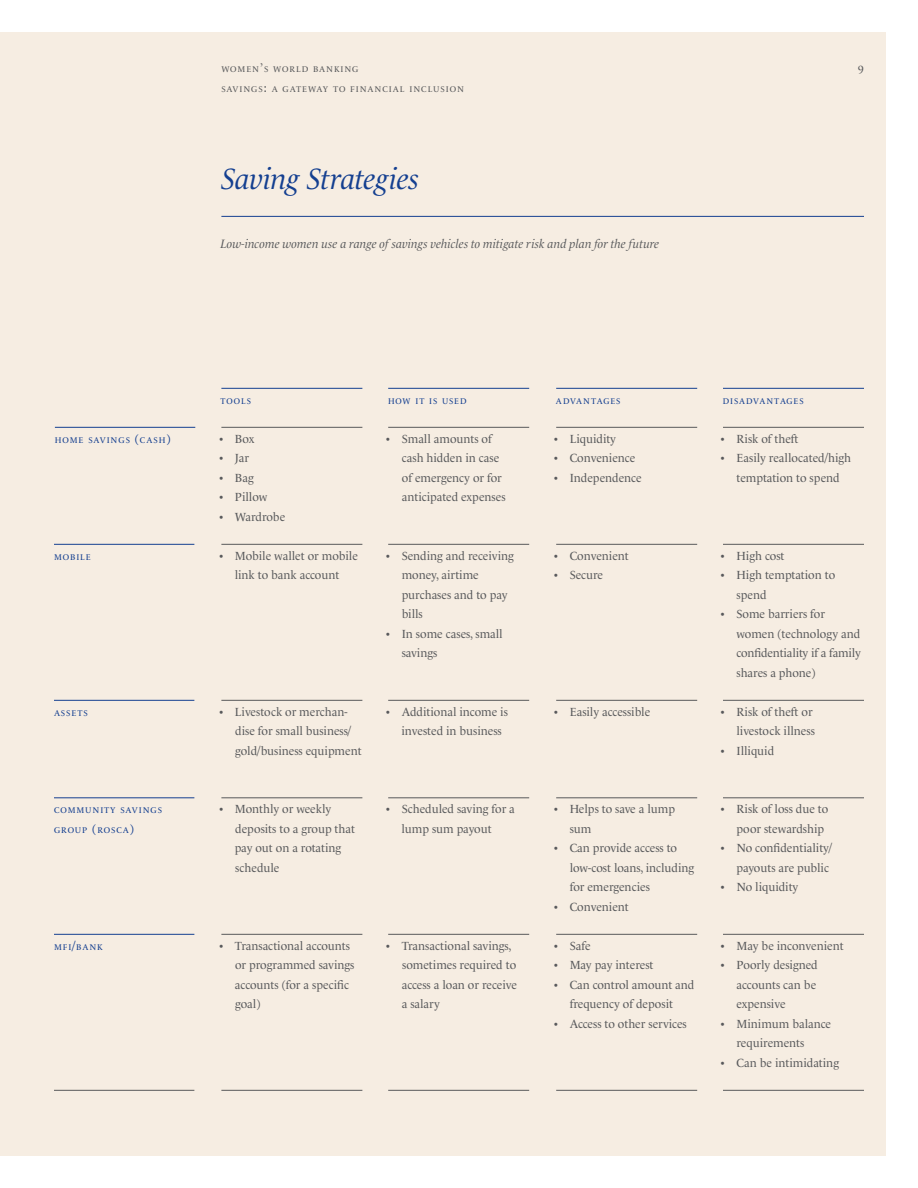
<style>
.page{position:relative;width:918px;height:1188px;background:#fff}
.page>*{position:absolute;margin:0;border:0;box-sizing:border-box;transform-origin:0 0}
.t1{font:italic 30px "Le Monde Livre Std";letter-spacing:-.01em;color:#143f90}
.t2{font:italic 12.3px "Le Monde Livre Std";color:#58595b}
.t3{font:12px/19.5px "Le Monde Livre Std";color:#58595b}
.t4{font:12px "Le Monde Livre Std";color:#58595b}
.t5{font:8.4px "Le Monde Livre Std";letter-spacing:.105em;color:#143f90}
.t6{font:8.4px "Le Monde Livre Std";letter-spacing:.105em;color:#58595b}
.s1{font-size:12px}
</style>
<div class="page">
<div style="left:0;top:32px;width:886px;height:1124px;background:#f6ede2"></div>
<hr style="left:221px;top:216px;width:643px;height:1px;background:#143f90">
<hr style="left:388px;top:388px;width:141px;height:1px;background:#143f90">
<hr style="left:388px;top:427px;width:141px;height:1px;background:#58595b">
<hr style="left:388px;top:544px;width:141px;height:1px;background:#58595b">
<hr style="left:388px;top:700px;width:141px;height:1px;background:#58595b">
<hr style="left:388px;top:798px;width:141px;height:1px;background:#58595b">
<hr style="left:388px;top:934px;width:141px;height:1px;background:#58595b">
<hr style="left:388px;top:1090px;width:141px;height:1px;background:#58595b">
<hr style="left:221px;top:388px;width:141px;height:1px;background:#143f90">
<hr style="left:221px;top:427px;width:141px;height:1px;background:#58595b">
<hr style="left:221px;top:544px;width:141px;height:1px;background:#58595b">
<hr style="left:221px;top:700px;width:141px;height:1px;background:#58595b">
<hr style="left:221px;top:798px;width:141px;height:1px;background:#58595b">
<hr style="left:221px;top:934px;width:141px;height:1px;background:#58595b">
<hr style="left:221px;top:1090px;width:141px;height:1px;background:#58595b">
<hr style="left:556px;top:388px;width:141px;height:1px;background:#143f90">
<hr style="left:556px;top:427px;width:141px;height:1px;background:#58595b">
<hr style="left:556px;top:544px;width:141px;height:1px;background:#58595b">
<hr style="left:556px;top:700px;width:141px;height:1px;background:#58595b">
<hr style="left:556px;top:798px;width:141px;height:1px;background:#58595b">
<hr style="left:556px;top:934px;width:141px;height:1px;background:#58595b">
<hr style="left:556px;top:1090px;width:141px;height:1px;background:#58595b">
<hr style="left:723px;top:388px;width:141px;height:1px;background:#143f90">
<hr style="left:723px;top:427px;width:141px;height:1px;background:#58595b">
<hr style="left:723px;top:544px;width:141px;height:1px;background:#58595b">
<hr style="left:723px;top:700px;width:141px;height:1px;background:#58595b">
<hr style="left:723px;top:798px;width:141px;height:1px;background:#58595b">
<hr style="left:723px;top:934px;width:141px;height:1px;background:#58595b">
<hr style="left:723px;top:1090px;width:141px;height:1px;background:#58595b">
<hr style="left:54px;top:544px;width:140px;height:1px;background:#143f90">
<hr style="left:54px;top:700px;width:140px;height:1px;background:#143f90">
<hr style="left:54px;top:798px;width:140px;height:1px;background:#143f90">
<hr style="left:54px;top:934px;width:140px;height:1px;background:#143f90">
<hr style="left:54px;top:1090px;width:140px;height:1px;background:#58595b">
<hr style="left:55px;top:427px;width:140px;height:1px;background:#143f90">
<p class="t6" style="left:221px;top:64px;width:139px">WOMEN<span class="s1">’</span>S WORLD BANKING</p>
<p class="t4" style="left:858px;top:61px;width:8px">9</p>
<p class="t6" style="left:221px;top:84px;width:244px">SAVINGS<span class="s1">:</span> A GATEWAY TO FINANCIAL INCLUSION</p>
<h1 class="t1" style="left:221px;top:161px;width:199px">Saving Strategies</h1>
<p class="t2" style="left:220px;top:236px;width:440px">Low-income women use a range of savings vehicles to mitigate risk and plan for the future</p>
<p class="t5" style="left:55px;top:435px;width:117px">HOME SAVINGS <span class="s1">(</span>CASH<span class="s1">)</span></p>
<p class="t5" style="left:54px;top:552px;width:38px">MOBILE</p>
<p class="t5" style="left:54px;top:708px;width:35px">ASSETS</p>
<p class="t5" style="left:221px;top:396px;width:32px">TOOLS</p>
<p class="t3" style="left:220px;top:429px;width:36px">• Box</p>
<p class="t3" style="left:220px;top:448px;width:31px">• Jar</p>
<p class="t3" style="left:220px;top:468px;width:36px">• Bag</p>
<p class="t3" style="left:220px;top:487px;width:49px">• Pillow</p>
<p class="t3" style="left:220px;top:507px;width:67px">• Wardrobe</p>
<p class="t3" style="left:220px;top:546px;width:140px;text-align:center">• Mobile wallet or mobile link to bank account</p>
<p class="t3" style="left:235px;top:702px;width:128px;text-indent:-15px">• Livestock or merchan&shy;dise for small business/ gold/business equipment</p>
<p class="t5" style="left:388px;top:396px;width:80px">HOW IT IS USED</p>
<p class="t3" style="left:402px;top:429px;width:105px;text-indent:-15px">• Small amounts of cash hidden in case of emergency or for anticipated expenses</p>
<p class="t3" style="left:402px;top:546px;width:114px;text-indent:-15px">• Sending and receiving money, airtime purchases and to pay bills</p>
<p class="t3" style="left:402px;top:624px;width:103px;text-indent:-15px">• In some cases, small savings</p>
<p class="t3" style="left:402px;top:702px;width:108px;text-indent:-15px">• Additional income is invested in business</p>
<p class="t5" style="left:556px;top:396px;width:66px">ADVANTAGES</p>
<p class="t3" style="left:554px;top:429px;width:63px">• Liquidity</p>
<p class="t3" style="left:554px;top:448px;width:82px">• Convenience</p>
<p class="t3" style="left:554px;top:468px;width:89px">• Independence</p>
<p class="t3" style="left:554px;top:546px;width:76px">• Convenient</p>
<p class="t3" style="left:554px;top:565px;width:50px">• Secure</p>
<p class="t3" style="left:554px;top:702px;width:97px">• Easily accessible</p>
<p class="t5" style="left:723px;top:396px;width:82px">DISADVANTAGES</p>
<p class="t3" style="left:721px;top:429px;width:79px">• Risk of theft</p>
<p class="t3" style="left:721px;top:448px;width:131px;text-align:center">• Easily reallocated/high temptation to spend</p>
<p class="t3" style="left:721px;top:546px;width:65px">• High cost</p>
<p class="t3" style="left:737px;top:565px;width:100px;text-indent:-15px">• High temptation to spend</p>
<p class="t3" style="left:737px;top:604px;width:126px;text-indent:-15px">• Some barriers for women (technology and confidentiality if a family shares a phone)</p>
<p class="t3" style="left:721px;top:702px;width:95px;text-align:right">• Risk of theft or livestock illness</p>
<p class="t3" style="left:721px;top:741px;width:54px">• Illiquid</p>
<p class="t5" style="left:54px;top:805px;width:110px">COMMUNITY SAVINGS</p>
<p class="t5" style="left:54px;top:825px;width:82px">GROUP <span class="s1">(</span>ROSCA<span class="s1">)</span></p>
<p class="t5" style="left:54px;top:942px;width:50px">MFI<span class="s1">/</span>BANK</p>
<p class="t3" style="left:235px;top:799px;width:122px;text-indent:-15px">• Monthly or weekly deposits to a group that pay out on a rotating schedule</p>
<p class="t3" style="left:235px;top:936px;width:121px;text-indent:-15px">• Transactional accounts or programmed savings accounts (for a specific goal)</p>
<p class="t3" style="left:402px;top:799px;width:115px;text-indent:-15px">• Scheduled saving for a lump sum payout</p>
<p class="t3" style="left:402px;top:936px;width:117px;text-indent:-15px">• Transactional savings, sometimes required to access a loan or receive a salary</p>
<p class="t3" style="left:570px;top:799px;width:107px;text-indent:-15px">• Helps to save a lump sum</p>
<p class="t3" style="left:570px;top:838px;width:126px;text-indent:-15px">• Can provide access to low-cost loans, including for emergencies</p>
<p class="t3" style="left:554px;top:897px;width:76px">• Convenient</p>
<p class="t3" style="left:554px;top:936px;width:38px">• Safe</p>
<p class="t3" style="left:554px;top:955px;width:101px">• May pay interest</p>
<p class="t3" style="left:554px;top:975px;width:141px;text-align:center">• Can control amount and frequency of deposit</p>
<p class="t3" style="left:554px;top:1014px;width:134px">• Access to other services</p>
<p class="t3" style="left:737px;top:799px;width:93px;text-indent:-15px">• Risk of loss due to poor stewardship</p>
<p class="t3" style="left:721px;top:838px;width:112px;text-align:right">• No confidentiality/ payouts are public</p>
<p class="t3" style="left:721px;top:877px;width:78px">• No liquidity</p>
<p class="t3" style="left:721px;top:936px;width:124px">• May be inconvenient</p>
<p class="t3" style="left:737px;top:955px;width:83px;text-indent:-15px">• Poorly designed accounts can be expensive</p>
<p class="t3" style="left:737px;top:1014px;width:96px;text-indent:-15px">• Minimum balance requirements</p>
<p class="t3" style="left:721px;top:1053px;width:119px">• Can be intimidating</p>
</div>
